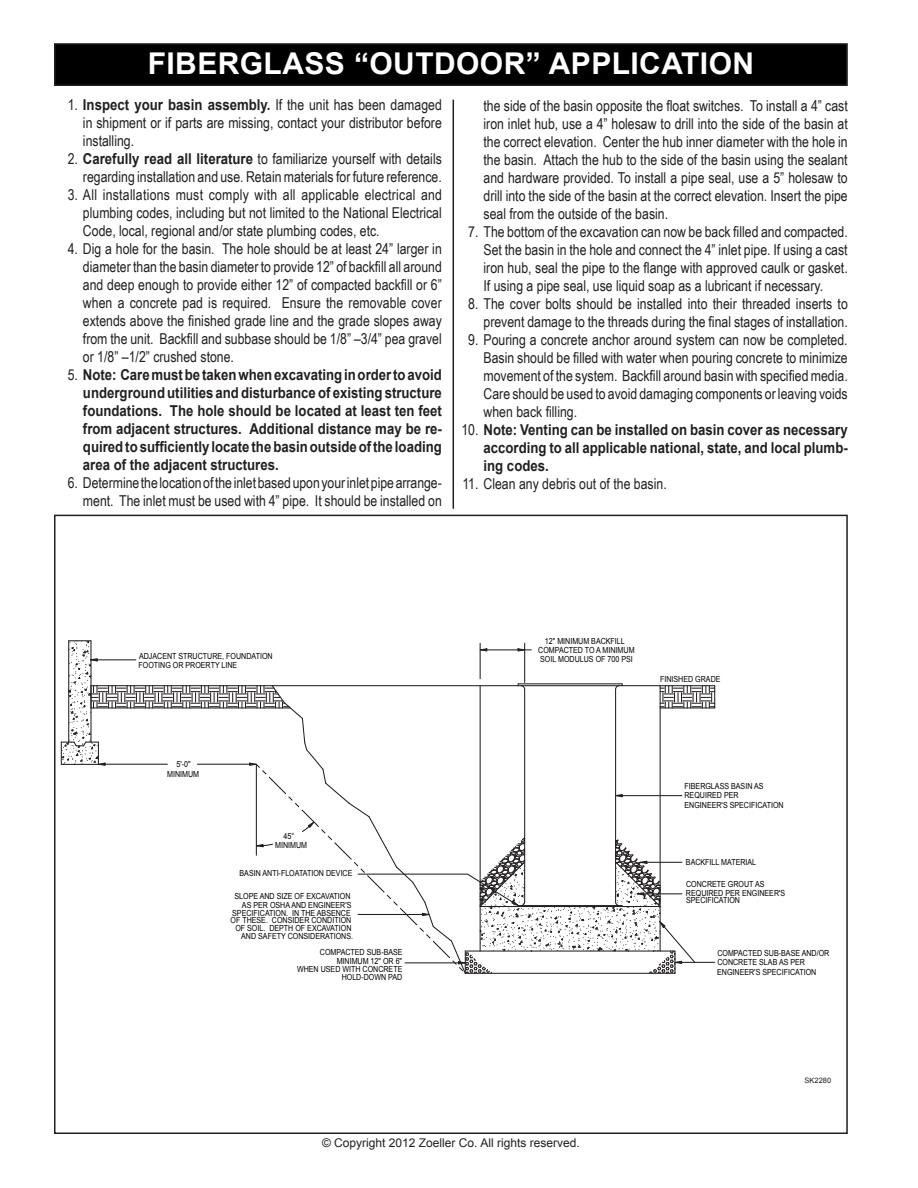
<style>
.page{position:relative;width:918px;height:1188px;background:#fff}
.page>*{position:absolute;margin:0;border:0;box-sizing:border-box;transform-origin:0 0}
.t1{font:700 30px "Arial";letter-spacing:.015em;color:#fff}
.t2{font:15px/18px "Arial Narrow";color:#231f20;text-align:justify}
.t3{font:700 15px/18px "Arial";color:#231f20;text-align:justify;scale:.88 1}
.t4{font:12px "Arial";color:#231f20}
.t5{font:8.4px/9.1px "Arial";color:#000;scale:.85 1}
.t6{font:7.5px "Arial";color:#231f20}
.s1{font-family:"Arial";font-weight:700}
.s2{font-family:"Arial Narrow";font-weight:400}
</style>
<div class="page">
<div style="left:55px;top:44px;width:792px;height:41px;background:#000"></div>
<div style="left:54px;top:43px;width:794px;height:43px;border:2px solid #231f20"></div>
<hr style="left:453px;top:100px;width:1px;height:409px;background:#231f20">
<svg style="left:61px;top:640px;width:654px;height:334px"></svg>
<p class="t1" style="left:148px;top:44px;width:608px">FIBERGLASS “OUTDOOR” APPLICATION</p>
<p class="t2" style="left:83px;top:95px;width:360px;text-indent:-15px">1. <span class="s1">Inspect your basin assembly.</span> If the unit has been damaged in shipment or if parts are missing, contact your distributor before installing.</p>
<p class="t2" style="left:68px;top:149px;width:376px;text-align:right">2. <span class="s1">Carefully read all literature</span> to familiarize yourself with details regarding installation and use. Retain materials for future reference.</p>
<p class="t2" style="left:83px;top:185px;width:361px;text-indent:-15px">3. All installations must comply with all applicable electrical and plumbing codes, including but not limited to the National Electrical Code, local, regional and/or state plumbing codes, etc.</p>
<p class="t2" style="left:83px;top:239px;width:360px;text-indent:-15px">4. Dig a hole for the basin. The hole should be at least 24” larger in diameter than the basin diameter to provide 12” of backfill all around and deep enough to provide either 12” of compacted backfill or 6” when a concrete pad is required. Ensure the removable cover extends above the finished grade line and the grade slopes away from the unit. Backfill and subbase should be 1/8” –3/4” pea gravel or 1/8” –1/2” crushed stone.</p>
<p class="t3" style="left:83px;top:366px;width:410px;text-indent:-15px"><span class="s2">5.</span> Note: Care must be taken when excavating in order to avoid underground utilities and disturbance of existing structure foundations. The hole should be located at least ten feet from adjacent structures. Additional distance may be re&shy;quired to sufficiently locate the basin outside of the loading area of the adjacent structures.</p>
<p class="t2" style="left:68px;top:473px;width:376px;text-align:right">6. Determine the location of the inlet based upon your inlet pipe arrange&shy;ment. The inlet must be used with 4” pipe. It should be installed on</p>
<p class="t2" style="left:484px;top:96px;width:366px">the side of the basin opposite the float switches. To install a 4” cast iron inlet hub, use a 4” holesaw to drill into the side of the basin at the correct elevation. Center the hub inner diameter with the hole in the basin. Attach the hub to the side of the basin using the sealant and hardware provided. To install a pipe seal, use a 5” holesaw to drill into the side of the basin at the correct elevation. Insert the pipe seal from the outside of the basin.</p>
<p class="t2" style="left:484px;top:222px;width:366px;text-indent:-15px">7. The bottom of the excavation can now be back filled and compacted.<br>Set the basin in the hole and connect the 4” inlet pipe. If using a cast iron hub, seal the pipe to the flange with approved caulk or gasket.<br>If using a pipe seal, use liquid soap as a lubricant if necessary.</p>
<p class="t2" style="left:468px;top:294px;width:381px;text-align:right">8. The cover bolts should be installed into their threaded inserts to prevent damage to the threads during the final stages of installation.</p>
<p class="t2" style="left:484px;top:330px;width:366px;text-indent:-15px">9. Pouring a concrete anchor around system can now be completed.<br>Basin should be filled with water when pouring concrete to minimize movement of the system. Backfill around basin with specified media.<br>Care should be used to avoid damaging components or leaving voids when back filling.</p>
<p class="t3" style="left:484px;top:421px;width:415px;text-indent:-22px"><span class="s2">10.</span> Note: Venting can be installed on basin cover as necessary according to all applicable national, state, and local plumb&shy;ing codes.</p>
<p class="t2" style="left:462px;top:474px;width:206px">11. Clean any debris out of the basin.</p>
<p class="t5" style="left:139px;top:651px;width:159px">ADJACENT STRUCTURE, FOUNDATION<br>FOOTING OR PROERTY LINE</p>
<p class="t5" style="left:167px;top:758px;width:39px;line-height:10.9px;text-align:center">5'-0"<br>MINIMUM</p>
<p class="t5" style="left:275px;top:831px;width:39px;text-align:center">45°<br>MINIMUM</p>
<p class="t5" style="left:240px;top:869px;width:134px">BASIN ANTI-FLOATATION DEVICE</p>
<p class="t5" style="left:234px;top:892px;width:139px;line-height:8.6px;text-align:right">SLOPE AND SIZE OF EXCAVATION<br>AS PER OSHA AND ENGINEER'S</p>
<p class="t5" style="left:231px;top:909px;width:146px;line-height:7.8px;text-align:right">SPECIFICATION. IN THE ABSENCE<br>OF THESE. CONSIDER CONDITION<br>OF SOIL. DEPTH OF EXCAVATION<br>AND SAFETY CONSIDERATIONS.</p>
<p class="t5" style="left:320px;top:948px;width:99px;line-height:8.6px;text-align:right">COMPACTED SUB-BASE<br>MINIMUM 12" OR 6"</p>
<p class="t5" style="left:297px;top:965px;width:126px;line-height:7.8px;text-align:right">WHEN USED WITH CONCRETE<br>HOLD-DOWN PAD</p>
<p class="t5" style="left:538px;top:636px;width:115px;text-align:center">12" MINIMUM BACKFILL<br>COMPACTED TO A MINIMUM<br>SOIL MODULUS OF 700 PSI</p>
<p class="t5" style="left:660px;top:675px;width:73px">FINISHED GRADE</p>
<p class="t5" style="left:685px;top:781px;width:94px">FIBERGLASS BASIN AS<br>REQUIRED PER</p>
<p class="t5" style="left:685px;top:801px;width:118px">ENGINEER'S SPECIFICATION</p>
<p class="t5" style="left:686px;top:857px;width:84px">BACKFILL MATERIAL</p>
<p class="t5" style="left:686px;top:880px;width:118px;line-height:8.6px">CONCRETE GROUT AS<br>REQUIRED PER ENGINEER'S</p>
<p class="t5" style="left:686px;top:896px;width:65px">SPECIFICATION</p>
<p class="t5" style="left:717px;top:949px;width:133px">COMPACTED SUB-BASE AND/OR<br>CONCRETE SLAB AS PER</p>
<p class="t5" style="left:717px;top:968px;width:118px">ENGINEER'S SPECIFICATION</p>
<p class="t4" style="left:322px;top:1135px;width:259px">© Copyright 2012 Zoeller Co. All rights reserved.</p>
<p class="t6" style="left:805px;top:1075px;width:28px">SK2280</p>
</div>
